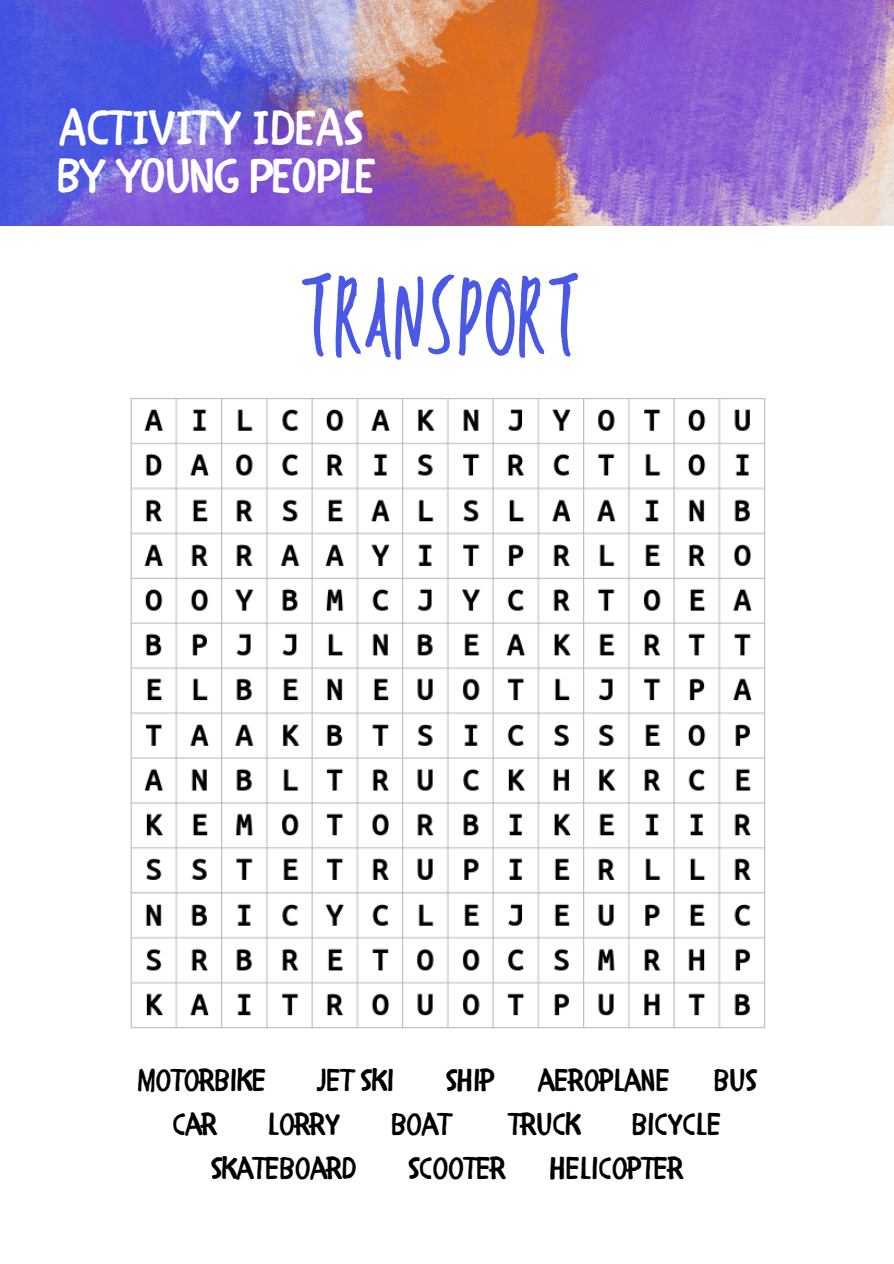
<style>
.page{position:relative;width:894px;height:1264px;background:#fff}
.page>*{position:absolute;margin:0;border:0;box-sizing:border-box;transform-origin:0 0}
.t1{font:104.25px "TC Chaddlewood Regular";letter-spacing:.02em;color:#4959e4}
.t2{font:49.5px/48.3px "CHILDRENONE";color:#fff}
.t3{font:31.5px "CHILDRENONE";color:#000}
</style>
<div class="page">
<img style="left:0;top:0;width:893px;height:226px">
<img style="left:130px;top:398px;width:636px;height:631px">
<h1 class="t2" style="left:59px;top:99px;width:318px">ACTIVITY IDEAS<br>BY YOUNG PEOPLE</h1>
<p class="t1" style="left:300px;top:253px;width:280px">TRANSPORT</p>
<p class="t3" style="left:137px;top:1052px;width:131px">MOTORBIKE</p>
<p class="t3" style="left:317px;top:1052px;width:78px">JET SKI</p>
<p class="t3" style="left:445px;top:1052px;width:51px">SHIP</p>
<p class="t3" style="left:538px;top:1052px;width:133px">AEROPLANE</p>
<p class="t3" style="left:713px;top:1052px;width:44px">BUS</p>
<p class="t3" style="left:172px;top:1096px;width:46px">CAR</p>
<p class="t3" style="left:268px;top:1096px;width:73px">LORRY</p>
<p class="t3" style="left:391px;top:1096px;width:61px">BOAT</p>
<p class="t3" style="left:509px;top:1096px;width:73px">TRUCK</p>
<p class="t3" style="left:631px;top:1096px;width:91px">BICYCLE</p>
<p class="t3" style="left:210px;top:1140px;width:147px">SKATEBOARD</p>
<p class="t3" style="left:407px;top:1140px;width:99px">SCOOTER</p>
<p class="t3" style="left:549px;top:1140px;width:135px">HELICOPTER</p>
</div>
